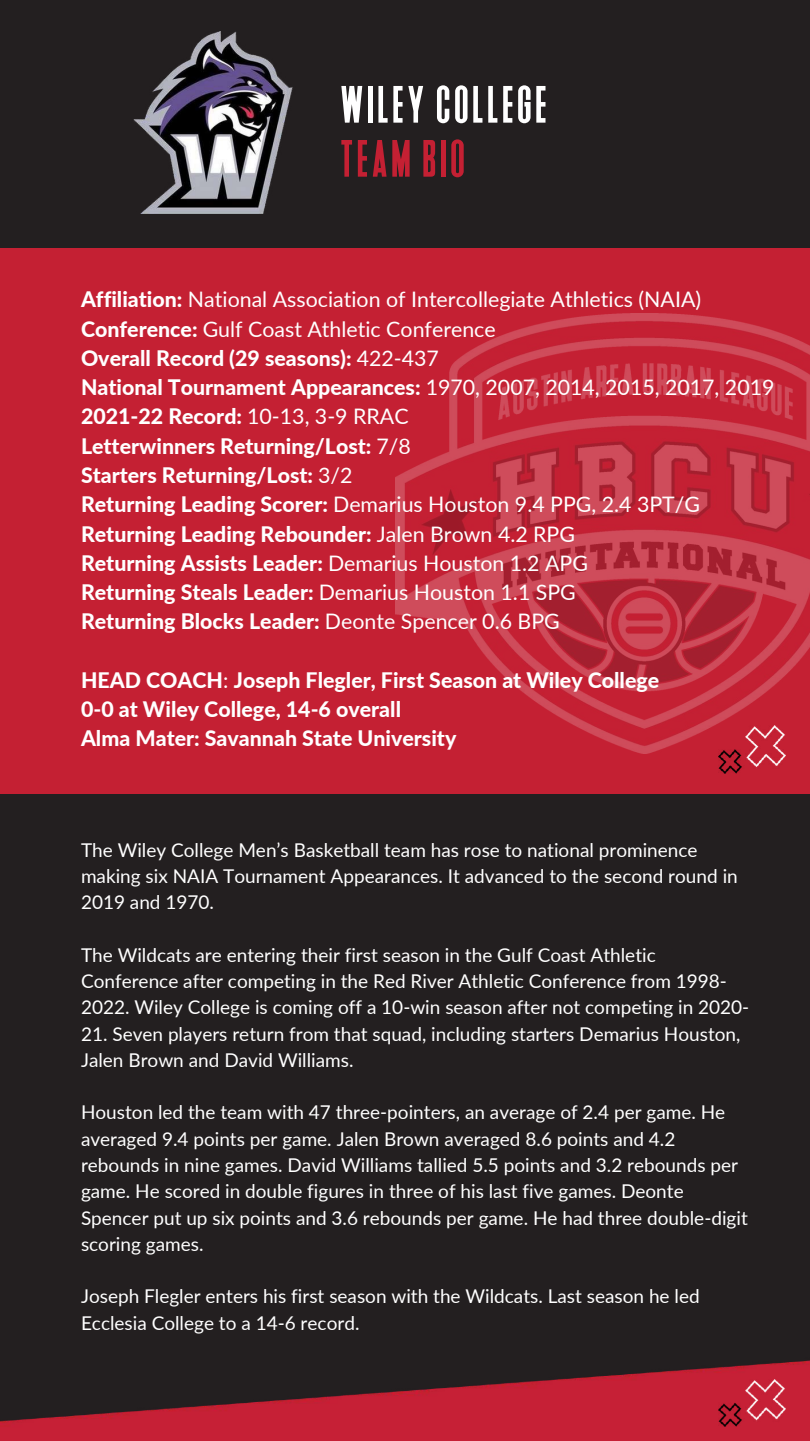
<style>
.page{position:relative;width:810px;height:1441px;background:#fff}
.page>*{position:absolute;margin:0;border:0;box-sizing:border-box;transform-origin:0 0}
.t1{font:56px "Deutschlander";letter-spacing:.08em;color:#fff}
.t2{font:56px "Deutschlander";letter-spacing:.08em;color:#c42033}
.t3{font:800 21.4px/29.2px "Lato";color:#fff}
.t4{font:19px/26.2px "Lato";color:#fff}
.s1{font-weight:400}
</style>
<div class="page">
<div style="left:0;top:0;width:810px;height:1440px;background:#231f20"></div>
<div style="left:0;top:248px;width:810px;height:546px;background:#c42033"></div>
<img style="left:718px;top:753px;width:68px;height:19px">
<img style="left:396px;top:314px;width:414px;height:439px">
<img style="left:133px;top:32px;width:160px;height:182px">
<img style="left:0;top:1360px;width:810px;height:80px">
<img style="left:718px;top:1378px;width:68px;height:47px">
<h1 class="t1" style="left:341px;top:76px;width:207px">WILEY COLLEGE</h1>
<h1 class="t2" style="left:341px;top:130px;width:125px">TEAM BIO</h1>
<p class="t3" style="left:81px;top:284px;width:695px">Affiliation: <span class="s1">National Association of Intercollegiate Athletics (NAIA)<br></span>Conference: <span class="s1">Gulf Coast Athletic Conference<br></span>Overall Record (29 seasons): <span class="s1">422-437<br></span>National Tournament Appearances: <span class="s1">1970, 2007, 2014, 2015, 2017, 2019<br></span>2021-22 Record: <span class="s1">10-13, 3-9 RRAC<br></span>Letterwinners Returning/Lost: <span class="s1">7/8<br></span>Starters Returning/Lost: <span class="s1">3/2<br></span>Returning Leading Scorer: <span class="s1">Demarius Houston 9.4 PPG, 2.4 3PT/G </span>Returning Leading Rebounder: <span class="s1">Jalen Brown 4.2 RPG<br></span>Returning Assists Leader: <span class="s1">Demarius Houston 1.2 APG<br></span>Returning Steals Leader: <span class="s1">Demarius Houston 1.1 SPG<br></span>Returning Blocks Leader: <span class="s1">Deonte Spencer 0.6 BPG</span></p>
<p class="t3" style="left:81px;top:665px;width:580px">HEAD COACH<span class="s1">:</span> Joseph Flegler, First Season at Wiley College<br>0-0 at Wiley College, 14-6 overall<br>Alma Mater: Savannah State University</p>
<p class="t4" style="left:81px;top:836px;width:658px">The Wiley College Men’s Basketball team has rose to national prominence making six NAIA Tournament Appearances. It advanced to the second round in<br>2019 and 1970.</p>
<p class="t4" style="left:81px;top:941px;width:670px">The Wildcats are entering their first season in the Gulf Coast Athletic<br>Conference after competing in the Red River Athletic Conference from 1998-<br>2022. Wiley College is coming off a 10-win season after not competing in 2020-</p>
<p class="t4" style="left:81px;top:1019px;width:661px">21. Seven players return from that squad, including starters Demarius Houston,<br>Jalen Brown and David Williams.</p>
<p class="t4" style="left:81px;top:1098px;width:668px">Houston led the team with 47 three-pointers, an average of 2.4 per game. He averaged 9.4 points per game. Jalen Brown averaged 8.6 points and 4.2 rebounds in nine games. David Williams tallied 5.5 points and 3.2 rebounds per game. He scored in double figures in three of his last five games. Deonte Spencer put up six points and 3.6 rebounds per game. He had three double-digit scoring games.</p>
<p class="t4" style="left:81px;top:1282px;width:620px">Joseph Flegler enters his first season with the Wildcats. Last season he led<br>Ecclesia College to a 14-6 record.</p>
</div>
